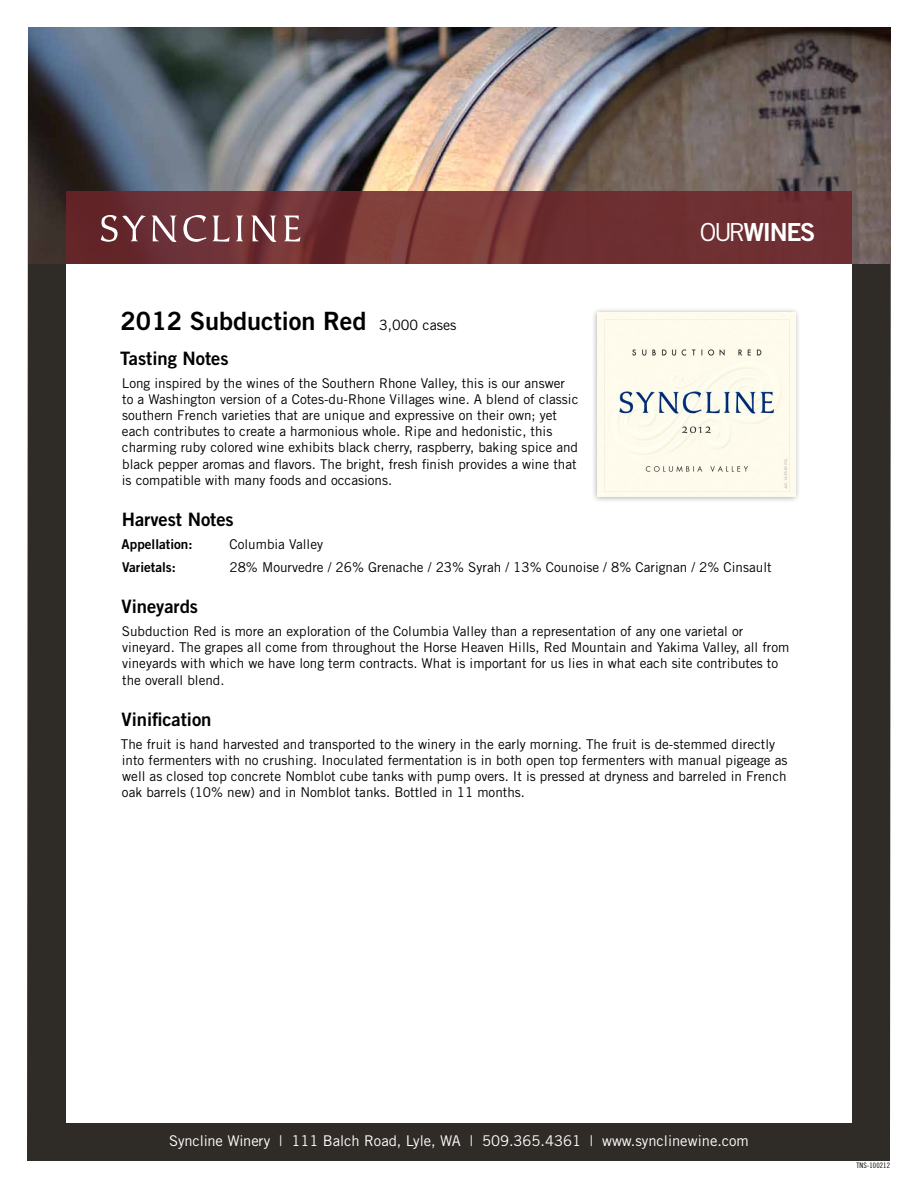
<style>
.page{position:relative;width:918px;height:1188px;background:#fff}
.page>*{position:absolute;margin:0;border:0;box-sizing:border-box;transform-origin:0 0}
.t1{font:25.2px "Trade Gothic LT Std Bd 2";color:#000}
.t2{font:24.9px "Trade Gothic Bold Two";letter-spacing:-.05em;color:#fff}
.t3{font:18.45px "Trade Gothic LT Std Bd 2";color:#000}
.t4{font:14.85px "Trade Gothic";color:#fff}
.t5{font:13.5px/16.2px "Trade Gothic LT Std";color:#000}
.t6{font:13.5px "Trade Gothic LT Std Bd 2";color:#000}
.t7{font:7.5px "Trade Gothic LT Std Cn 18";letter-spacing:.015em;color:#000}
.s1{font-family:"Trade Gothic"}
.s2{font-family:"Trade Gothic LT Std";font-size:14.25px}
</style>
<div class="page">
<div style="left:27px;top:77px;width:864px;height:1084px;background:#2f2b27"></div>
<img style="left:28px;top:27px;width:863px;height:237px">
<svg style="left:66px;top:192px;width:786px;height:72px;background:#713133"></svg>
<div style="left:66px;top:264px;width:786px;height:858px;background:#fff"></div>
<svg style="left:101px;top:215px;width:44px;height:27px"></svg>
<svg style="left:152px;top:216px;width:25px;height:26px"></svg>
<svg style="left:183px;top:215px;width:23px;height:27px"></svg>
<svg style="left:213px;top:216px;width:16px;height:26px"></svg>
<svg style="left:236px;top:216px;width:7px;height:25px"></svg>
<svg style="left:252px;top:216px;width:24px;height:26px"></svg>
<svg style="left:284px;top:216px;width:16px;height:26px"></svg>
<div style="left:591px;top:307px;width:210px;height:196px;background:#000;opacity:.35"></div>
<img style="left:597px;top:313px;width:198px;height:184px">
<h2 class="t2" style="left:700px;top:217px;width:117px"><span class="s1">OUR</span>WINES</h2>
<h1 class="t1" style="left:121px;top:306px;width:337px">2012 Subduction Red <span class="s2">3,000 cases</span></h1>
<h3 class="t3" style="left:120px;top:347px;width:110px">Tasting Notes</h3>
<p class="t5" style="left:122px;top:375px;width:458px">Long inspired by the wines of the Southern Rhone Valley, this is our answer to a Washington version of a Cotes-du-Rhone Villages wine. A blend of classic southern French varieties that are unique and expressive on their own; yet each contributes to create a harmonious whole. Ripe and hedonistic, this charming ruby colored wine exhibits black cherry, raspberry, baking spice and black pepper aromas and flavors. The bright, fresh finish provides a wine that is compatible with many foods and occasions.</p>
<h3 class="t3" style="left:122px;top:508px;width:113px">Harvest Notes</h3>
<p class="t6" style="left:122px;top:536px;width:72px">Appellation:</p>
<p class="t5" style="left:229px;top:536px;width:95px">Columbia Valley</p>
<p class="t6" style="left:122px;top:559px;width:55px">Varietals:</p>
<p class="t5" style="left:229px;top:559px;width:544px">28% Mourvedre / 26% Grenache / 23% Syrah / 13% Counoise / 8% Carignan / 2% Cinsault</p>
<h3 class="t3" style="left:121px;top:595px;width:78px">Vineyards</h3>
<p class="t5" style="left:122px;top:623px;width:669px">Subduction Red is more an exploration of the Columbia Valley than a representation of any one varietal or vineyard. The grapes all come from throughout the Horse Heaven Hills, Red Mountain and Yakima Valley, all from vineyards with which we have long term contracts. What is important for us lies in what each site contributes to the overall blend.</p>
<h3 class="t3" style="left:121px;top:708px;width:92px">Vinification</h3>
<p class="t5" style="left:121px;top:736px;width:668px">The fruit is hand harvested and transported to the winery in the early morning. The fruit is de-stemmed directly into fermenters with no crushing. Inoculated fermentation is in both open top fermenters with manual pigeage as well as closed top concrete Nomblot cube tanks with pump overs. It is pressed at dryness and barreled in French oak barrels (10% new) and in Nomblot tanks. Bottled in 11 months.</p>
<p class="t4" style="left:169px;top:1132px;width:581px">Syncline Winery | 111 Balch Road, Lyle, WA | 509.365.4361 | www.synclinewine.com</p>
<p class="t7" style="left:857px;top:1160px;width:35px">TNS-100212</p>
</div>
